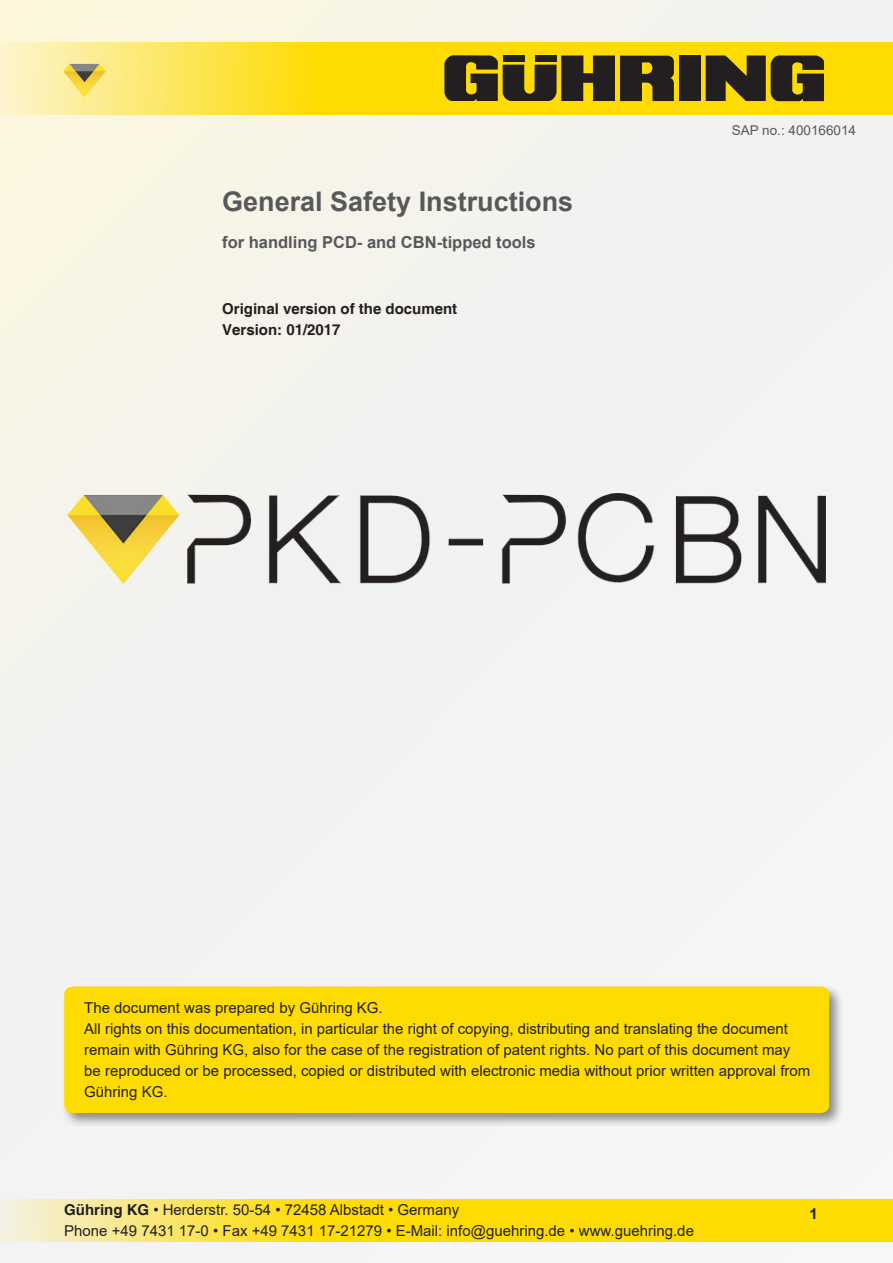
<style>
.page{position:relative;width:893px;height:1263px;background:#fff}
.page>*{position:absolute;margin:0;border:0;box-sizing:border-box;transform-origin:0 0}
.Titel{font:700 27px "Arial";color:#57585a}
.Titel-2{font:700 16.5px "Arial";color:#57585a}
.Fliesstext_45_light{font:15px/21px "Arial";color:#231f20}
.Fliesstext_45_light-2{font:700 15px "Helvetica";color:#231f20}
.Tabelle_Fett{font:700 15px "Arial";color:#231f20}
.t1{font:13.5px "Arial";color:#57585a}
.s1{font-family:"Helvetica";font-weight:700}
</style>
<div class="page">
<div style="left:0;top:0;width:893px;height:1263px;background:linear-gradient(to right,#f5f3eb,#f3f3f5)"></div>
<svg style="left:0;top:43px;width:893px;height:72px;background:#fde12f"></svg>
<svg style="left:0;top:1199px;width:893px;height:43px;background:#fcdf29"></svg>
<div style="left:679px;top:56px;width:22px;height:45px;background:#231f20"></div>
<svg style="left:706px;top:55px;width:118px;height:46px;background:#4f4419"></svg>
<svg style="left:444px;top:55px;width:230px;height:46px;background:#554a18"></svg>
<img style="left:68px;top:493px;width:758px;height:115px">
<img style="left:64px;top:64px;width:43px;height:42px">
<div style="left:61px;top:983px;width:783px;height:145px;background:#231f20;opacity:.5"></div>
<div style="left:64px;top:986px;width:765px;height:127px;background:#ffdc01;border-radius:9px"></div>
<p class="Titel" style="left:222px;top:183px;width:353px">General Safety Instructions</p>
<p class="Titel-2" style="left:222px;top:231px;width:315px">for handling PCD- and CBN-tipped tools</p>
<p class="Fliesstext_45_light-2" style="left:222px;top:299px;width:237px">Original version of the document</p>
<p class="Fliesstext_45_light-2" style="left:222px;top:320px;width:120px">Version: 01/2017</p>
<p class="t1" style="left:732px;top:121px;width:126px">SAP no.: 400166014</p>
<p class="Fliesstext_45_light" style="left:84px;top:997px;width:300px">The document was prepared by Gühring KG.</p>
<p class="Fliesstext_45_light" style="left:84px;top:1018px;width:728px">All rights on this documentation, in particular the right of copying, distributing and translating the document remain with Gühring KG, also for the case of the registration of patent rights. No part of this document may be reproduced or be processed, copied or distributed with electronic media without prior written approval from Gühring KG.</p>
<p class="Fliesstext_45_light" style="left:64px;top:1199px;width:397px"><span class="s1">Gühring KG</span> • Herderstr. 50-54 • 72458 Albstadt • Germany</p>
<p class="Fliesstext_45_light" style="left:64px;top:1220px;width:631px">Phone +49 7431 17-0 • Fax +49 7431 17-21279 • E-Mail: info@guehring.de • www.guehring.de</p>
<p class="Tabelle_Fett" style="left:809px;top:1203px;width:10px">1</p>
</div>
